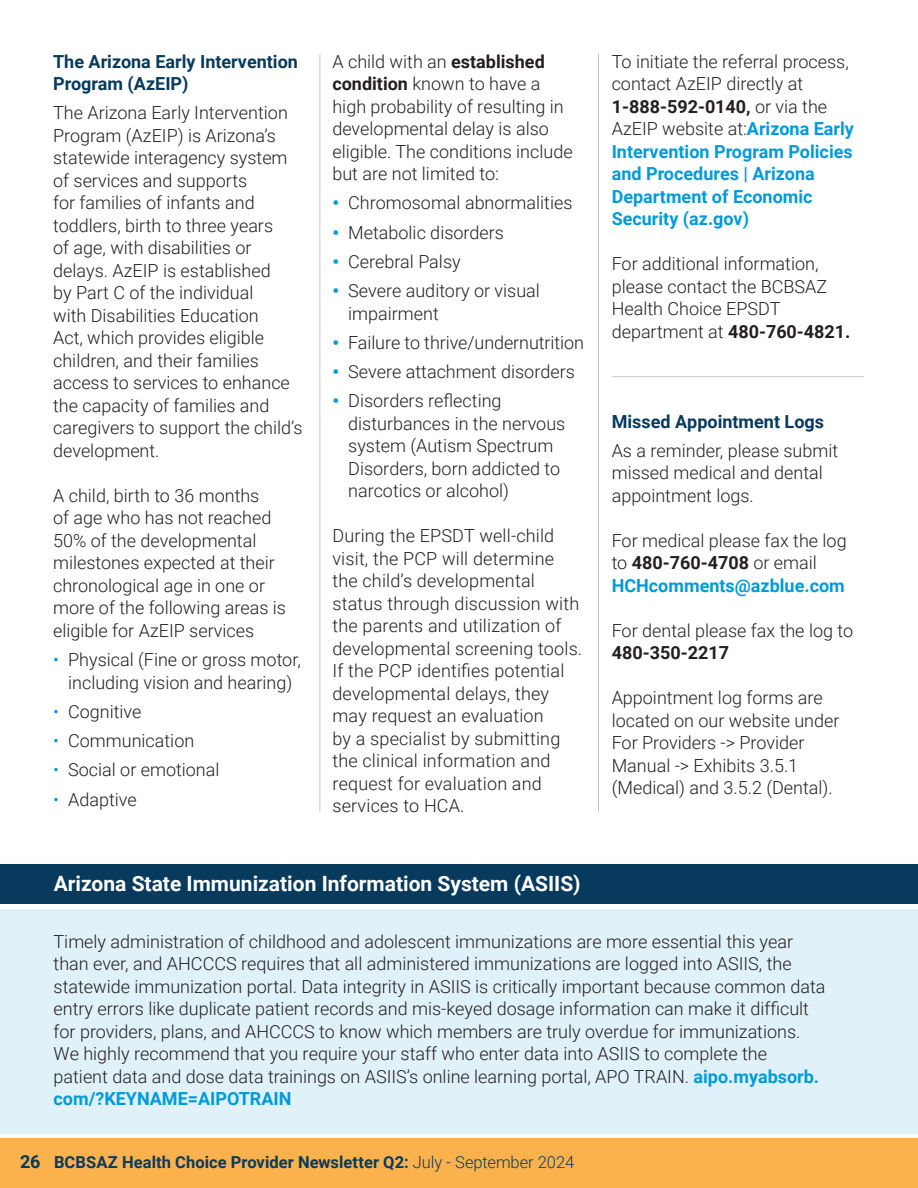
<style>
.page{position:relative;width:918px;height:1188px;background:#fff}
.page>*{position:absolute;margin:0;border:0;box-sizing:border-box;transform-origin:0 0}
.t1{font:700 21px "Roboto";color:#fff}
.t2{font:300 18px/22.5px "Roboto";color:#231f20}
.t3{font:700 18px/22.5px "Roboto";color:#009ada}
.t4{font:700 18px/22.5px "Roboto";color:#083a5e}
.t5{font:700 18px "Roboto";color:#231f20}
.t6{font:700 16.5px "Roboto";letter-spacing:.005em;color:#083a5e}
.s1{color:#009ada}
.s2{font-weight:700}
.s3{font-weight:900;color:#009ada}
.s4{font-weight:300;color:#231f20}
.s5{color:#231f20}
.s6{font-weight:700;color:#009ada}
.s7{font-size:18px}
.s8{font-weight:300}
</style>
<div class="page">
<div style="left:0;top:1139px;width:918px;height:49px;background:#fbb24c"></div>
<hr style="left:320px;top:54px;width:1px;height:758px;background:#c8c7c6">
<hr style="left:598px;top:54px;width:1px;height:758px;background:#c8c7c6">
<hr style="left:612px;top:376px;width:252px;height:1px;background:#c8c7c6">
<div style="left:0;top:909px;width:917px;height:225px;background:#e0f1f9"></div>
<div style="left:0;top:865px;width:918px;height:39px;background:#083a5e"></div>
<p class="t4" style="left:53px;top:49px;width:246px">The Arizona Early Intervention<br>Program (AzEIP)</p>
<p class="t2" style="left:53px;top:101px;width:251px">The Arizona Early Intervention<br>Program (AzEIP) is Arizona’s statewide interagency system of services and supports<br>for families of infants and toddlers, birth to three years<br>of age, with disabilities or delays. AzEIP is established<br>by Part C of the individual<br>with Disabilities Education<br>Act, which provides eligible children, and their families access to services to enhance the capacity of families and caregivers to support the child’s development.</p>
<p class="t2" style="left:53px;top:483px;width:234px">A child, birth to 36 months<br>of age who has not reached<br>50% of the developmental milestones expected at their chronological age in one or more of the following areas is eligible for AzEIP services</p>
<p class="t2" style="left:53px;top:648px;width:249px;text-align:center"><span class="s1">•</span> Physical (Fine or gross motor, including vision and hearing)</p>
<p class="t2" style="left:53px;top:699px;width:90px"><span class="s1">•</span> Cognitive</p>
<p class="t2" style="left:53px;top:729px;width:143px"><span class="s1">•</span> Communication</p>
<p class="t2" style="left:53px;top:758px;width:168px"><span class="s1">•</span> Social or emotional</p>
<p class="t2" style="left:53px;top:787px;width:85px"><span class="s1">•</span> Adaptive</p>
<p class="t2" style="left:332px;top:49px;width:242px">A child with an <span class="s2">established condition</span> known to have a high probability of resulting in developmental delay is also eligible. The conditions include but are not limited to:</p>
<p class="t2" style="left:332px;top:191px;width:242px"><span class="s3">•</span> Chromosomal abnormalities</p>
<p class="t2" style="left:332px;top:220px;width:173px"><span class="s3">•</span> Metabolic disorders</p>
<p class="t2" style="left:332px;top:249px;width:130px"><span class="s3">•</span> Cerebral Palsy</p>
<p class="t2" style="left:348px;top:279px;width:193px;text-indent:-16px"><span class="s3">•</span> Severe auditory or visual impairment</p>
<p class="t2" style="left:332px;top:330px;width:253px"><span class="s3">•</span> Failure to thrive/undernutrition</p>
<p class="t2" style="left:332px;top:360px;width:244px"><span class="s3">•</span> Severe attachment disorders</p>
<p class="t2" style="left:348px;top:389px;width:219px;text-indent:-16px"><span class="s3">•</span> Disorders reflecting disturbances in the nervous system (Autism Spectrum<br>Disorders, born addicted to narcotics or alcohol)</p>
<p class="t2" style="left:332px;top:524px;width:251px">During the EPSDT well-child visit, the PCP will determine the child’s developmental status through discussion with the parents and utilization of developmental screening tools.<br>If the PCP identifies potential developmental delays, they may request an evaluation<br>by a specialist by submitting the clinical information and request for evaluation and services to HCA.</p>
<p class="t1" style="left:54px;top:869px;width:529px">Arizona State Immunization Information System (ASIIS)</p>
<p class="t3" style="left:612px;top:49px;width:244px"><span class="s4">To initiate the referral process, contact AzEIP directly at<br></span><span class="s5">1-888-592-0140,</span> <span class="s4">or via the<br>AzEIP website at:</span>Arizona Early<br>Intervention Program Policies and Procedures | Arizona<br>Department of Economic<br>Security (az.gov)</p>
<p class="t2" style="left:612px;top:252px;width:240px">For additional information, please contact the BCBSAZ<br>Health Choice EPSDT department at <span class="s2">480-760-4821.</span></p>
<p class="t4" style="left:612px;top:409px;width:214px">Missed Appointment Logs</p>
<p class="t2" style="left:612px;top:438px;width:228px">As a reminder, please submit missed medical and dental appointment logs.</p>
<p class="t2" style="left:612px;top:528px;width:236px">For medical please fax the log to <span class="s2">480-760-4708</span> or email<br><span class="s6">HCHcomments@azblue.com</span></p>
<p class="t2" style="left:612px;top:618px;width:243px">For dental please fax the log to</p>
<p class="t5" style="left:612px;top:640px;width:119px">480-350-2217</p>
<p class="t2" style="left:612px;top:686px;width:229px">Appointment log forms are located on our website under<br>For Providers -&gt; Provider<br>Manual -&gt; Exhibits 3.5.1 (Medical) and 3.5.2 (Dental).</p>
<p class="t2" style="left:54px;top:930px;width:773px">Timely administration of childhood and adolescent immunizations are more essential this year than ever, and AHCCCS requires that all administered immunizations are logged into ASIIS, the statewide immunization portal. Data integrity in ASIIS is critically important because common data entry errors like duplicate patient records and mis-keyed dosage information can make it difficult for providers, plans, and AHCCCS to know which members are truly overdue for immunizations.<br>We highly recommend that you require your staff who enter data into ASIIS to complete the patient data and dose data trainings on ASIIS’s online learning portal, APO TRAIN. <span class="s6">aipo.myabsorb. com/?KEYNAME=AIPOTRAIN</span></p>
<p class="t6" style="left:20px;top:1150px;width:555px"><span class="s7">26</span> BCBSAZ Health Choice Provider Newsletter Q2: <span class="s8">July - September 2024</span></p>
</div>
